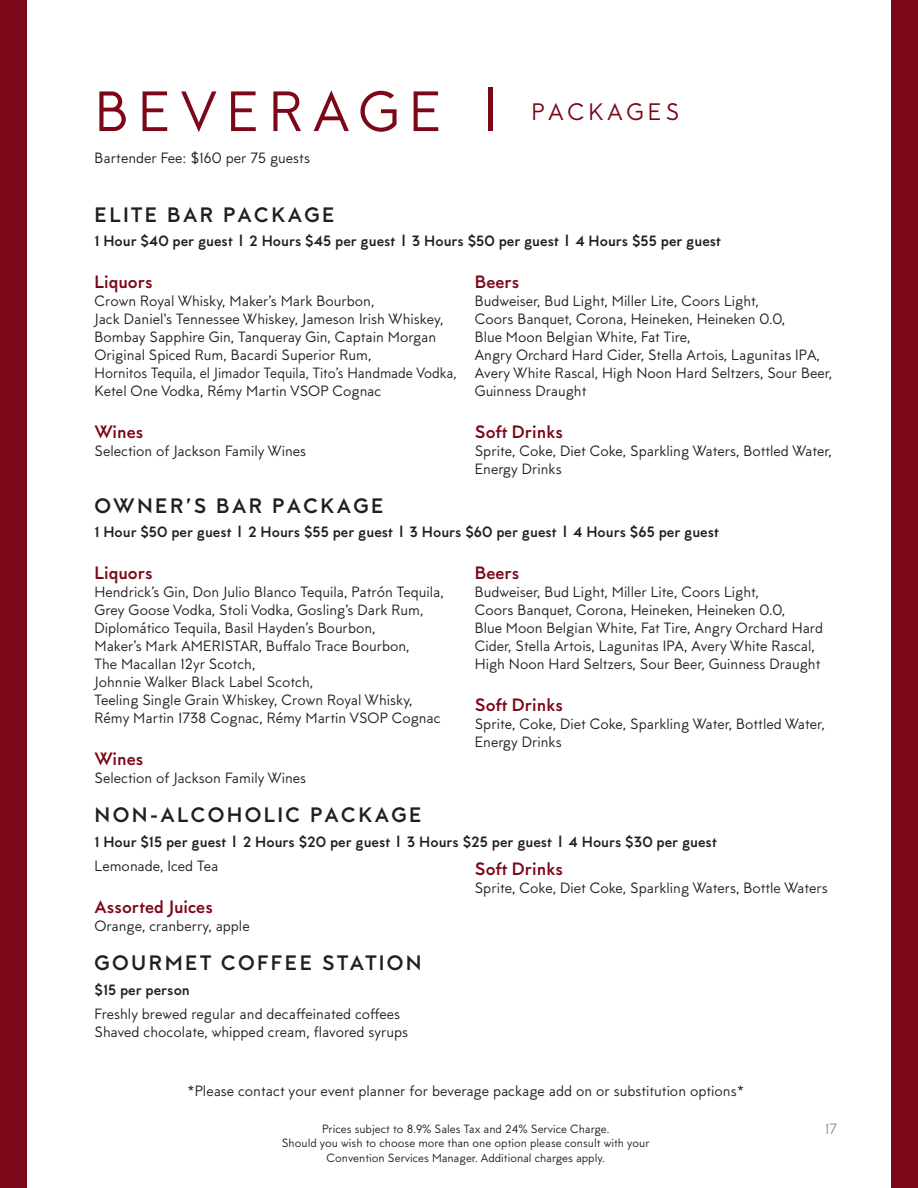
<style>
.page{position:relative;width:918px;height:1188px;background:#fff}
.page>*{position:absolute;margin:0;border:0;box-sizing:border-box;transform-origin:0 0}
.t1{font:57px "MTT Milano";letter-spacing:.16em;color:#7a0818}
.t2{font:24px "MTT Milano";letter-spacing:.16em;color:#7a0818}
.Bar_Pricing{font:700 21px "MTT Milano";letter-spacing:.11em;color:#231f20}
.Item__one_column{font:700 18px "MTT Milano";color:#7a0818}
.body__one_column{font:15px/18px "MTT Milano";color:#231f20}
.body__one_column-2{font:700 15px "MTT Milano";color:#231f20}
.Header_Desc{font:15px "MTT Milano";color:#231f20}
.t3{font:15px "MTT Milano";color:#939598}
.t4{font:12px/14.4px "MTT Milano";color:#231f20;text-align:center}
</style>
<div class="page">
<div style="left:0;top:0;width:27px;height:1188px;background:#7a0818"></div>
<div style="left:891px;top:0;width:27px;height:1188px;background:#7a0818"></div>
<p class="t1" style="left:95px;top:79px;width:414px">BEVERAGE |</p>
<p class="Header_Desc" style="left:94px;top:149px;width:217px">Bartender Fee: $160 per 75 guests</p>
<p class="t2" style="left:531px;top:98px;width:149px">PACKAGES</p>
<p class="Bar_Pricing" style="left:95px;top:202px;width:242px">ELITE BAR PACKAGE</p>
<p class="body__one_column-2" style="left:94px;top:232px;width:628px">1 Hour $40 per guest | 2 Hours $45 per guest | 3 Hours $50 per guest | 4 Hours $55 per guest</p>
<p class="Item__one_column" style="left:94px;top:272px;width:60px">Liquors</p>
<p class="body__one_column" style="left:94px;top:292px;width:364px">Crown Royal Whisky, Maker’s Mark Bourbon,<br>Jack Daniel's Tennessee Whiskey, Jameson Irish Whiskey, Bombay Sapphire Gin, Tanqueray Gin, Captain Morgan Original Spiced Rum, Bacardi Superior Rum,<br>Hornitos Tequila, el Jimador Tequila, Tito’s Handmade Vodka, Ketel One Vodka, Rémy Martin VSOP Cognac</p>
<p class="Item__one_column" style="left:94px;top:421px;width:50px">Wines</p>
<p class="body__one_column" style="left:94px;top:442px;width:213px">Selection of Jackson Family Wines</p>
<p class="Item__one_column" style="left:475px;top:272px;width:46px">Beers</p>
<p class="body__one_column" style="left:475px;top:292px;width:359px">Budweiser, Bud Light, Miller Lite, Coors Light,<br>Coors Banquet, Corona, Heineken, Heineken 0.0,<br>Blue Moon Belgian White, Fat Tire,<br>Angry Orchard Hard Cider, Stella Artois, Lagunitas IPA, Avery White Rascal, High Noon Hard Seltzers, Sour Beer, Guinness Draught</p>
<p class="Item__one_column" style="left:475px;top:421px;width:90px">Soft Drinks</p>
<p class="body__one_column" style="left:475px;top:442px;width:359px">Sprite, Coke, Diet Coke, Sparkling Waters, Bottled Water,<br>Energy Drinks</p>
<p class="Bar_Pricing" style="left:95px;top:493px;width:291px">OWNER’S BAR PACKAGE</p>
<p class="body__one_column-2" style="left:94px;top:524px;width:626px">1 Hour $50 per guest | 2 Hours $55 per guest | 3 Hours $60 per guest | 4 Hours $65 per guest</p>
<p class="Item__one_column" style="left:94px;top:563px;width:60px">Liquors</p>
<p class="body__one_column" style="left:94px;top:584px;width:351px">Hendrick’s Gin, Don Julio Blanco Tequila, Patrón Tequila, Grey Goose Vodka, Stoli Vodka, Gosling’s Dark Rum, Diplomático Tequila, Basil Hayden’s Bourbon,<br>Maker’s Mark AMERISTAR, Buffalo Trace Bourbon,<br>The Macallan 12yr Scotch,<br>Johnnie Walker Black Label Scotch,<br>Teeling Single Grain Whiskey, Crown Royal Whisky, Rémy Martin 1738 Cognac, Rémy Martin VSOP Cognac</p>
<p class="Item__one_column" style="left:94px;top:749px;width:50px">Wines</p>
<p class="body__one_column" style="left:94px;top:769px;width:213px">Selection of Jackson Family Wines</p>
<p class="Item__one_column" style="left:475px;top:563px;width:46px">Beers</p>
<p class="body__one_column" style="left:475px;top:584px;width:350px">Budweiser, Bud Light, Miller Lite, Coors Light,<br>Coors Banquet, Corona, Heineken, Heineken 0.0,<br>Blue Moon Belgian White, Fat Tire, Angry Orchard Hard Cider, Stella Artois, Lagunitas IPA, Avery White Rascal, High Noon Hard Seltzers, Sour Beer, Guinness Draught</p>
<p class="Item__one_column" style="left:475px;top:695px;width:90px">Soft Drinks</p>
<p class="body__one_column" style="left:475px;top:715px;width:352px">Sprite, Coke, Diet Coke, Sparkling Water, Bottled Water,<br>Energy Drinks</p>
<p class="Bar_Pricing" style="left:95px;top:803px;width:329px">NON-ALCOHOLIC PACKAGE</p>
<p class="body__one_column-2" style="left:94px;top:833px;width:624px">1 Hour $15 per guest | 2 Hours $20 per guest | 3 Hours $25 per guest | 4 Hours $30 per guest</p>
<p class="body__one_column" style="left:94px;top:858px;width:125px">Lemonade, Iced Tea</p>
<p class="Item__one_column" style="left:94px;top:897px;width:120px">Assorted Juices</p>
<p class="body__one_column" style="left:94px;top:917px;width:157px">Orange, cranberry, apple</p>
<p class="Item__one_column" style="left:475px;top:858px;width:90px">Soft Drinks</p>
<p class="body__one_column" style="left:475px;top:879px;width:355px">Sprite, Coke, Diet Coke, Sparkling Waters, Bottle Waters</p>
<p class="Bar_Pricing" style="left:95px;top:951px;width:329px">GOURMET COFFEE STATION</p>
<p class="body__one_column-2" style="left:94px;top:981px;width:97px">$15 per person</p>
<p class="body__one_column" style="left:94px;top:1006px;width:315px">Freshly brewed regular and decaffeinated coffees<br>Shaved chocolate, whipped cream, flavored syrups</p>
<p class="body__one_column" style="left:187px;top:1082px;width:559px">*Please contact your event planner for beverage package add on or substitution options*</p>
<p class="t4" style="left:282px;top:1122px;width:369px">Prices subject to 8.9% Sales Tax and 24% Service Charge.<br>Should you wish to choose more than one option please consult with your<br>Convention Services Manager. Additional charges apply.</p>
<p class="t3" style="left:825px;top:1120px;width:13px">17</p>
</div>
